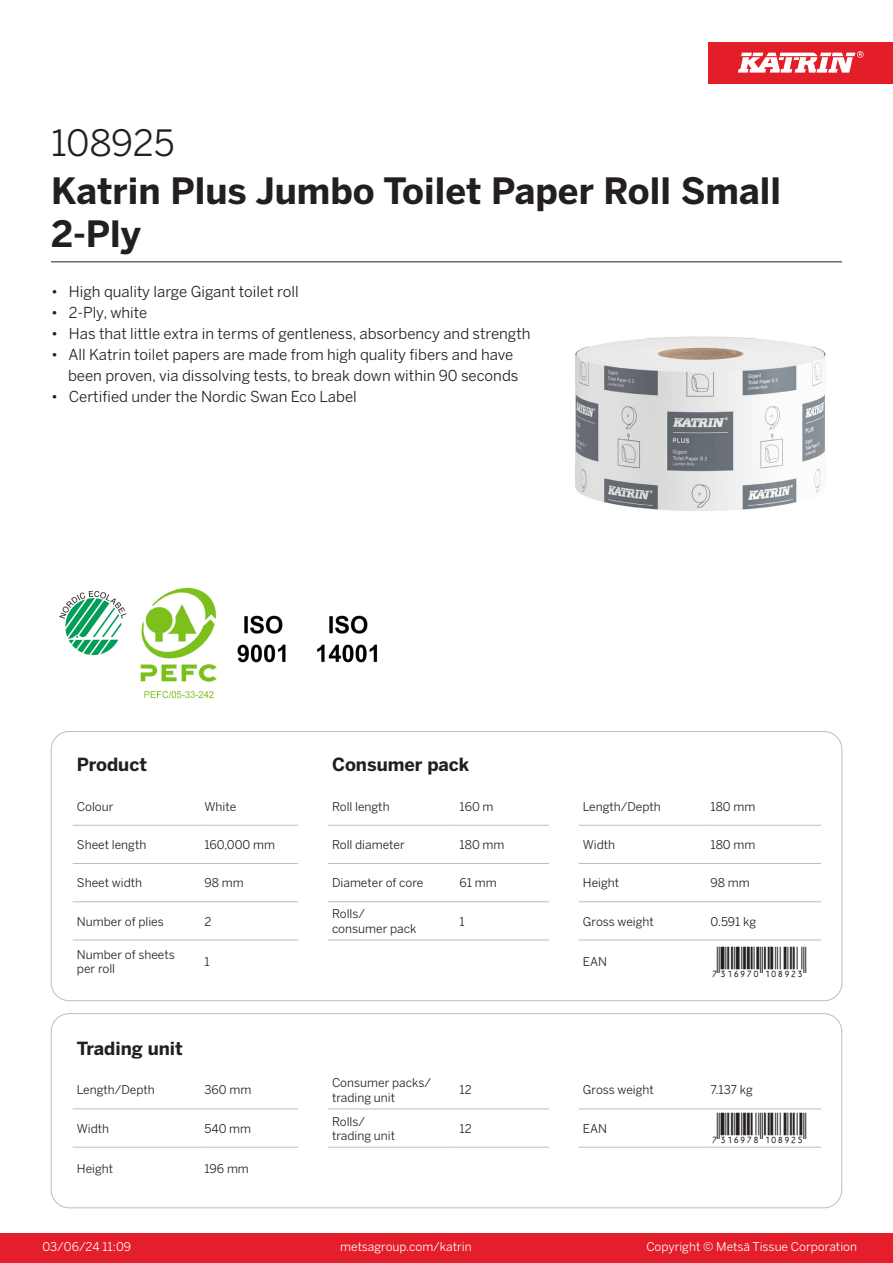
<style>
.page{position:relative;width:893px;height:1263px;background:#fff}
.page>*{position:absolute;margin:0;border:0;box-sizing:border-box;transform-origin:0 0}
.Product_Name{font:700 36px/43.2px "Benton Sans";color:#231f20}
.External_material_co{font:36px "Benton Sans";letter-spacing:-.01em;color:#231f20}
.T_EAN{font:30px "Viisas EAN Matala";color:#231f20}
.T_TableHeader{font:700 18px "Benton Sans";color:#231f20}
.MarketingBullets{font:15px/21px "Benton Sans";color:#231f20}
.T_TableBody{font:12px/14.4px "Benton Sans";color:#231f20}
.t1{font:12px "Benton Sans";color:#fff}
</style>
<div class="page">
<div style="left:0;top:1233px;width:893px;height:30px;background:#e41e2b"></div>
<div style="left:708px;top:43px;width:185px;height:41px;background:#e31e28"></div>
<svg style="left:738px;top:51px;width:126px;height:22px"></svg>
<hr style="left:73px;top:825px;width:127px;height:1px;background:#bcbdc0">
<hr style="left:200px;top:825px;width:98px;height:1px;background:#bcbdc0">
<hr style="left:328px;top:825px;width:127px;height:1px;background:#bcbdc0">
<hr style="left:455px;top:825px;width:94px;height:1px;background:#bcbdc0">
<hr style="left:579px;top:825px;width:127px;height:1px;background:#bcbdc0">
<hr style="left:706px;top:825px;width:115px;height:1px;background:#bcbdc0">
<hr style="left:73px;top:863px;width:127px;height:1px;background:#bcbdc0">
<hr style="left:200px;top:863px;width:98px;height:1px;background:#bcbdc0">
<hr style="left:328px;top:863px;width:127px;height:1px;background:#bcbdc0">
<hr style="left:455px;top:863px;width:94px;height:1px;background:#bcbdc0">
<hr style="left:579px;top:863px;width:127px;height:1px;background:#bcbdc0">
<hr style="left:706px;top:863px;width:115px;height:1px;background:#bcbdc0">
<hr style="left:73px;top:901px;width:127px;height:1px;background:#bcbdc0">
<hr style="left:200px;top:901px;width:98px;height:1px;background:#bcbdc0">
<hr style="left:328px;top:901px;width:127px;height:1px;background:#bcbdc0">
<hr style="left:455px;top:901px;width:94px;height:1px;background:#bcbdc0">
<hr style="left:579px;top:901px;width:127px;height:1px;background:#bcbdc0">
<hr style="left:706px;top:901px;width:115px;height:1px;background:#bcbdc0">
<hr style="left:73px;top:940px;width:127px;height:1px;background:#bcbdc0">
<hr style="left:200px;top:940px;width:98px;height:1px;background:#bcbdc0">
<hr style="left:328px;top:940px;width:127px;height:1px;background:#bcbdc0">
<hr style="left:455px;top:940px;width:94px;height:1px;background:#bcbdc0">
<hr style="left:579px;top:940px;width:127px;height:1px;background:#bcbdc0">
<hr style="left:706px;top:940px;width:115px;height:1px;background:#bcbdc0">
<hr style="left:73px;top:1109px;width:127px;height:1px;background:#bcbdc0">
<hr style="left:200px;top:1109px;width:98px;height:1px;background:#bcbdc0">
<hr style="left:328px;top:1109px;width:127px;height:1px;background:#bcbdc0">
<hr style="left:455px;top:1109px;width:94px;height:1px;background:#bcbdc0">
<hr style="left:579px;top:1109px;width:127px;height:1px;background:#bcbdc0">
<hr style="left:706px;top:1109px;width:115px;height:1px;background:#bcbdc0">
<hr style="left:73px;top:1147px;width:127px;height:1px;background:#bcbdc0">
<hr style="left:200px;top:1147px;width:98px;height:1px;background:#bcbdc0">
<hr style="left:328px;top:1147px;width:127px;height:1px;background:#bcbdc0">
<hr style="left:455px;top:1147px;width:94px;height:1px;background:#bcbdc0">
<hr style="left:579px;top:1147px;width:127px;height:1px;background:#bcbdc0">
<hr style="left:706px;top:1147px;width:115px;height:1px;background:#bcbdc0">
<div style="left:51px;top:1013px;width:791px;height:195px;border:1px solid #bcbdc0;border-radius:18px"></div>
<img style="left:575px;top:336px;width:251px;height:175px">
<img style="left:59px;top:590px;width:68px;height:66px">
<img style="left:140px;top:587px;width:77px;height:112px">
<img style="left:237px;top:615px;width:49px;height:48px">
<img style="left:317px;top:615px;width:61px;height:48px">
<hr style="left:51px;top:261px;width:791px;height:1px;background:#231f20">
<p class="External_material_co" style="left:51px;top:121px;width:125px">108925</p>
<p class="Product_Name" style="left:51px;top:170px;width:732px">Katrin Plus Jumbo Toilet Paper Roll Small<br>2-Ply</p>
<p class="MarketingBullets" style="left:51px;top:281px;width:249px">• High quality large Gigant toilet roll</p>
<p class="MarketingBullets" style="left:51px;top:302px;width:98px">• 2-Ply, white</p>
<p class="MarketingBullets" style="left:51px;top:323px;width:481px">• Has that little extra in terms of gentleness, absorbency and strength</p>
<p class="MarketingBullets" style="left:68px;top:344px;width:452px;text-indent:-17px">• All Katrin toilet papers are made from high quality fibers and have been proven, via dissolving tests, to break down within 90 seconds</p>
<p class="MarketingBullets" style="left:51px;top:386px;width:307px">• Certified under the Nordic Swan Eco Label</p>
<p class="T_TableHeader" style="left:77px;top:753px;width:72px">Product</p>
<p class="T_TableHeader" style="left:332px;top:753px;width:139px">Consumer pack</p>
<p class="T_TableBody" style="left:77px;top:799px;width:38px">Colour</p>
<p class="T_TableBody" style="left:204px;top:799px;width:33px">White</p>
<p class="T_TableBody" style="left:332px;top:799px;width:59px">Roll length</p>
<p class="T_TableBody" style="left:460px;top:799px;width:35px">160 m</p>
<p class="T_TableBody" style="left:583px;top:799px;width:79px">Length/Depth</p>
<p class="T_TableBody" style="left:710px;top:799px;width:46px">180 mm</p>
<p class="T_TableBody" style="left:77px;top:837px;width:71px">Sheet length</p>
<p class="T_TableBody" style="left:204px;top:837px;width:72px">160,000 mm</p>
<p class="T_TableBody" style="left:332px;top:837px;width:74px">Roll diameter</p>
<p class="T_TableBody" style="left:460px;top:837px;width:46px">180 mm</p>
<p class="T_TableBody" style="left:583px;top:837px;width:34px">Width</p>
<p class="T_TableBody" style="left:710px;top:837px;width:46px">180 mm</p>
<p class="T_TableBody" style="left:77px;top:876px;width:67px">Sheet width</p>
<p class="T_TableBody" style="left:204px;top:876px;width:41px">98 mm</p>
<p class="T_TableBody" style="left:332px;top:876px;width:93px">Diameter of core</p>
<p class="T_TableBody" style="left:460px;top:876px;width:39px">61 mm</p>
<p class="T_TableBody" style="left:583px;top:876px;width:38px">Height</p>
<p class="T_TableBody" style="left:710px;top:876px;width:41px">98 mm</p>
<p class="T_TableBody" style="left:77px;top:914px;width:88px">Number of plies</p>
<p class="T_TableBody" style="left:204px;top:914px;width:9px">2</p>
<p class="T_TableBody" style="left:332px;top:907px;width:35px">Rolls/</p>
<p class="T_TableBody" style="left:332px;top:921px;width:86px">consumer pack</p>
<p class="T_TableBody" style="left:460px;top:914px;width:7px">1</p>
<p class="T_TableBody" style="left:583px;top:914px;width:72px">Gross weight</p>
<p class="T_TableBody" style="left:710px;top:914px;width:47px">0.591 kg</p>
<p class="T_TableBody" style="left:77px;top:947px;width:99px">Number of sheets per roll</p>
<p class="T_TableBody" style="left:204px;top:954px;width:7px">1</p>
<p class="T_TableBody" style="left:583px;top:954px;width:26px">EAN</p>
<p class="T_EAN" style="left:710px;top:946px;width:97px">*7316970108923*</p>
<p class="T_TableHeader" style="left:77px;top:1037px;width:108px">Trading unit</p>
<p class="T_TableBody" style="left:77px;top:1083px;width:79px">Length/Depth</p>
<p class="T_TableBody" style="left:204px;top:1083px;width:48px">360 mm</p>
<p class="T_TableBody" style="left:332px;top:1076px;width:100px">Consumer packs/ trading unit</p>
<p class="T_TableBody" style="left:460px;top:1083px;width:14px">12</p>
<p class="T_TableBody" style="left:583px;top:1083px;width:72px">Gross weight</p>
<p class="T_TableBody" style="left:710px;top:1083px;width:44px">7.137 kg</p>
<p class="T_TableBody" style="left:77px;top:1121px;width:34px">Width</p>
<p class="T_TableBody" style="left:204px;top:1121px;width:48px">540 mm</p>
<p class="T_TableBody" style="left:460px;top:1121px;width:14px">12</p>
<p class="T_TableBody" style="left:583px;top:1121px;width:26px">EAN</p>
<p class="T_EAN" style="left:710px;top:1113px;width:97px">*7316978108925*</p>
<p class="T_TableBody" style="left:332px;top:1114px;width:35px">Rolls/</p>
<p class="T_TableBody" style="left:332px;top:1128px;width:65px">trading unit</p>
<p class="T_TableBody" style="left:77px;top:1161px;width:38px">Height</p>
<p class="T_TableBody" style="left:204px;top:1161px;width:46px">196 mm</p>
<p class="t1" style="left:43px;top:1239px;width:90px">03/06/24 11:09</p>
<p class="t1" style="left:340px;top:1239px;width:133px">metsagroup.com/katrin</p>
<p class="t1" style="left:646px;top:1239px;width:212px">Copyright © Metsä Tissue Corporation</p>
</div>
